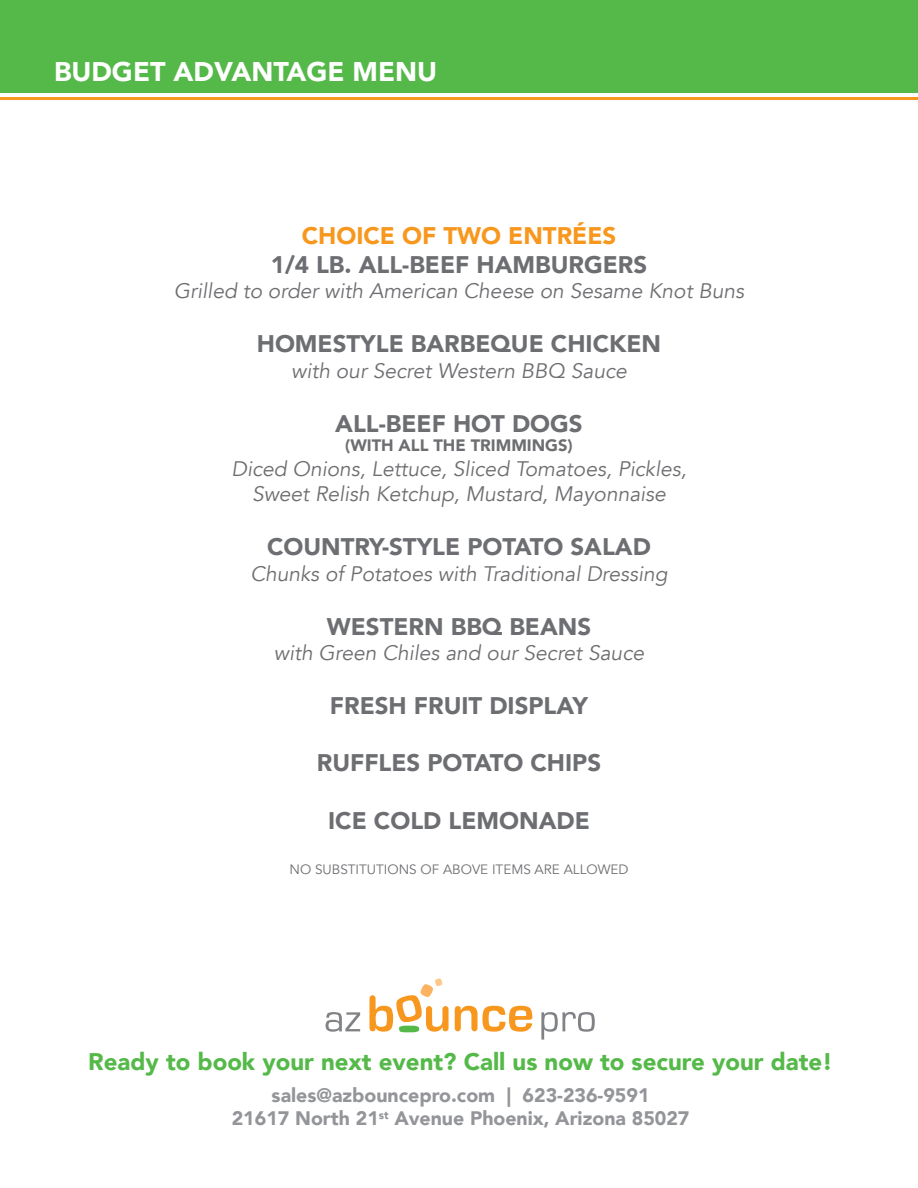
<style>
.page{position:relative;width:918px;height:1188px;background:#fff}
.page>*{position:absolute;margin:0;border:0;box-sizing:border-box;transform-origin:0 0}
.t1{font:900 27px "Avenir";color:#fff}
.t2{font:900 24px "Avenir";color:#6d6e71}
.t3{font:900 24px "Avenir";color:#54b948}
.t4{font:900 24px "Avenir";color:#f8971d}
.t5{font:italic 21px/25.2px "Avenir";color:#6d6e71;text-align:center}
.t6{font:900 19.5px/23.4px "Avenir";color:#939598;text-align:center}
.t7{font:900 16.5px "Avenir";color:#6d6e71}
.t8{font:13.5px "Avenir";color:#6d6e71}
</style>
<div class="page">
<div style="left:0;top:0;width:918px;height:93px;background:#54b948"></div>
<svg style="left:326px;top:1012px;width:34px;height:20px"></svg>
<svg style="left:369px;top:978px;width:80px;height:54px"></svg>
<svg style="left:455px;top:1006px;width:77px;height:26px"></svg>
<svg style="left:541px;top:1012px;width:54px;height:28px"></svg>
<hr style="left:0;top:97px;width:918px;height:3px;background:#f8971d">
<p class="t1" style="left:54px;top:48px;width:385px">BUDGET ADVANTAGE MENU</p>
<p class="t4" style="left:302px;top:215px;width:316px">CHOICE OF TWO ENTRÉES</p>
<p class="t2" style="left:271px;top:244px;width:378px">1/4 LB. ALL-BEEF HAMBURGERS</p>
<p class="t5" style="left:174px;top:279px;width:572px">Grilled to order with American Cheese on Sesame Knot Buns</p>
<p class="t2" style="left:257px;top:323px;width:406px">HOMESTYLE BARBEQUE CHICKEN</p>
<p class="t5" style="left:291px;top:358px;width:337px">with our Secret Western BBQ Sauce</p>
<p class="t2" style="left:335px;top:403px;width:196px">ALL-BEEF HOT DOG</p>
<p class="t2" style="left:569px;top:403px;width:15px">S</p>
<p class="t7" style="left:345px;top:431px;width:229px">(WITH ALL THE TRIMMINGS)</p>
<p class="t5" style="left:231px;top:457px;width:457px">Diced Onions, Lettuce, Sliced Tomatoes, Pickles,<br>Sweet Relish Ketchup, Mustard, Mayonnaise</p>
<p class="t2" style="left:267px;top:526px;width:385px">CO UNTRY-STYLE POTATO SALAD</p>
<p class="t5" style="left:250px;top:561px;width:419px">Chunks of Potatoes with Traditional Dressing</p>
<p class="t2" style="left:327px;top:606px;width:266px">WESTERN BBQ BEANS</p>
<p class="t5" style="left:274px;top:640px;width:372px">with Green Chiles and our Secret Sauce</p>
<p class="t2" style="left:330px;top:685px;width:260px">FRESH FRUIT DISPLAY</p>
<p class="t2" style="left:317px;top:742px;width:286px">RUFF LES POTATO CHIPS</p>
<p class="t2" style="left:328px;top:800px;width:263px">ICE COLD LEMONADE</p>
<p class="t8" style="left:290px;top:861px;width:340px">N O SUBSTITUTIONS OF ABOVE ITEMS ARE ALLOWED</p>
<p class="t3" style="left:88px;top:1041px;width:746px">READY TO BOOK YOUR NEXT EVENT? CALL US NOW TO SECURE YOUR DATE!</p>
<p class="t6" style="left:232px;top:1083px;width:459px">SALES@AZBOUNCEPRO.COM | 623-236-9591<br>21617 NORTH 21<sup>ST</sup> AVENUE PHOENIX, ARIZONA 85027</p>
</div>
